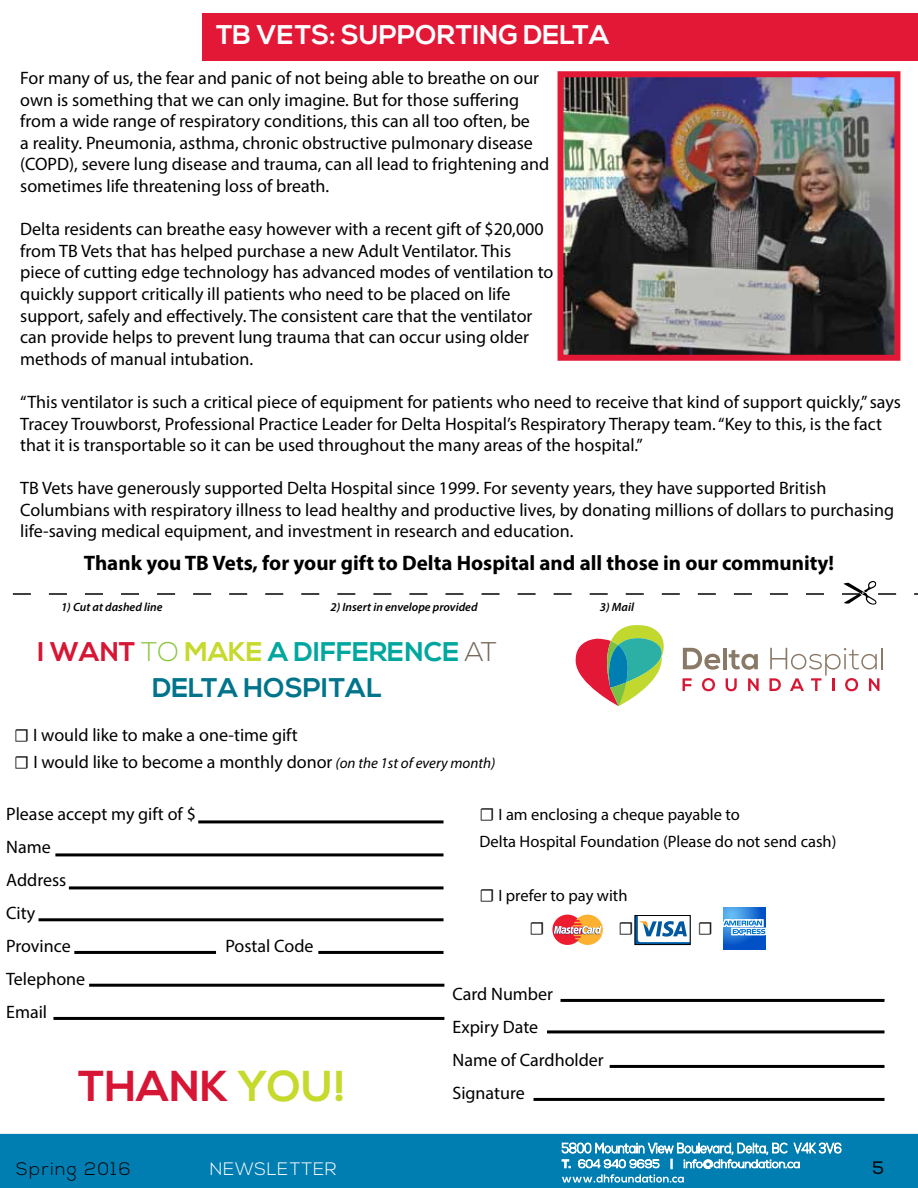
<style>
.page{position:relative;width:918px;height:1188px;background:#fff}
.page>*{position:absolute;margin:0;border:0;box-sizing:border-box;transform-origin:0 0}
.t1{font:700 43.2px "Nexa";color:#d71635}
.t2{font:700 27px "Nexa";color:#fff}
.t3{font:700 27px "Nexa";color:#00a79e}
.t4{font:700 27px "Nexa";color:#00748b}
.t5{font:300 27px "Nexa";color:#726658}
.t6{font:700 21px "Myriad Pro";color:#000}
.t7{font:18px/21.6px "Myriad Pro";color:#000}
.t8{font:300 18px "Nexa";letter-spacing:.08em;color:#000}
.t9{font:300 18px "Nexa";letter-spacing:.04em;color:#fff}
.t10{font:18px "Minion Pro";color:#000}
.t11{font:18px "Nexa";color:#000}
.t12{font:16.5px/27px "Myriad Pro";color:#000}
.t13{font:italic 600 12px "Myriad Pro";color:#000}
.s1{color:#d71635}
.s2{font-weight:300;color:#8dc63f}
.s3{color:#c6d92d}
.s4{font-family:"Minion Pro"}
.s5{font-style:italic;font-size:15px}
.s6{font-family:"Minion Pro";font-size:18px}
</style>
<div class="page">
<div style="left:0;top:1134px;width:918px;height:54px;background:#007db1"></div>
<div style="left:202px;top:14px;width:716px;height:47px;background:#e31837"></div>
<img style="left:565px;top:78px;width:328px;height:276px">
<div style="left:558px;top:71px;width:342px;height:290px;border:6px solid #e31837"></div>
<svg style="left:683px;top:648px;width:38px;height:22px"></svg>
<hr style="left:723px;top:648px;width:4px;height:21px;background:#8a7967">
<svg style="left:729px;top:650px;width:29px;height:20px"></svg>
<svg style="left:683px;top:678px;width:9px;height:13px"></svg>
<svg style="left:702px;top:678px;width:13px;height:13px"></svg>
<svg style="left:726px;top:678px;width:11px;height:13px"></svg>
<svg style="left:748px;top:678px;width:11px;height:13px"></svg>
<svg style="left:770px;top:648px;width:112px;height:43px"></svg>
<svg style="left:576px;top:625px;width:88px;height:81px"></svg>
<svg style="left:562px;top:1142px;width:279px;height:41px"></svg>
<hr style="left:89px;top:984px;width:355px;height:3px;background:#000">
<svg style="left:12px;top:581px;width:906px;height:24px"></svg>
<hr style="left:55px;top:853px;width:389px;height:3px;background:#000">
<hr style="left:198px;top:820px;width:246px;height:3px;background:#000">
<hr style="left:69px;top:886px;width:375px;height:3px;background:#000">
<hr style="left:39px;top:918px;width:405px;height:3px;background:#000">
<hr style="left:318px;top:951px;width:126px;height:3px;background:#000">
<hr style="left:74px;top:951px;width:142px;height:3px;background:#000">
<hr style="left:53px;top:1017px;width:391px;height:3px;background:#000">
<svg style="left:723px;top:908px;width:42px;height:42px"></svg>
<svg style="left:723px;top:920px;width:43px;height:15px"></svg>
<svg style="left:552px;top:915px;width:51px;height:30px"></svg>
<svg style="left:636px;top:917px;width:53px;height:26px"></svg>
<div style="left:634px;top:915px;width:57px;height:30px;border:1px solid #000"></div>
<hr style="left:561px;top:999px;width:324px;height:3px;background:#000">
<hr style="left:547px;top:1030px;width:338px;height:3px;background:#000">
<hr style="left:610px;top:1065px;width:275px;height:3px;background:#000">
<hr style="left:534px;top:1098px;width:351px;height:3px;background:#000">
<h2 class="t2" style="left:216px;top:19px;width:395px">TB VETS: SUPPORTING DELTA</h2>
<p class="t7" style="left:20px;top:67px;width:531px">For many of us, the fear and panic of not being able to breathe on our own is something that we can only imagine. But for those suffering from a wide range of respiratory conditions, this can all too often, be<br>a reality. Pneumonia, asthma, chronic obstructive pulmonary disease (COPD), severe lung disease and trauma, can all lead to frightening and sometimes life threatening loss of breath.</p>
<p class="t7" style="left:20px;top:218px;width:535px">Delta residents can breathe easy however with a recent gift of $20,000 from TB Vets that has helped purchase a new Adult Ventilator. This piece of cutting edge technology has advanced modes of ventilation to quickly support critically ill patients who need to be placed on life support, safely and effectively. The consistent care that the ventilator can provide helps to prevent lung trauma that can occur using older methods of manual intubation.</p>
<p class="t7" style="left:20px;top:391px;width:882px">“This ventilator is such a critical piece of equipment for patients who need to receive that kind of support quickly,” says<br>Tracey Trouwborst, Professional Practice Leader for Delta Hospital’s Respiratory Therapy team. “Key to this, is the fact that it is transportable so it can be used throughout the many areas of the hospital.”</p>
<p class="t7" style="left:20px;top:477px;width:875px">TB Vets have generously supported Delta Hospital since 1999. For seventy years, they have supported British<br>Columbians with respiratory illness to lead healthy and productive lives, by donating millions of dollars to purchasing life-saving medical equipment, and investment in research and education.</p>
<p class="t6" style="left:84px;top:549px;width:752px">Thank you TB Vets, for your gift to Delta Hospital and all those in our community!</p>
<p class="t13" style="left:61px;top:600px;width:103px">1) Cut at dashed line</p>
<p class="t13" style="left:330px;top:600px;width:149px">2) Insert in envelope provided</p>
<p class="t13" style="left:600px;top:600px;width:36px">3) Mail</p>
<h2 class="t3" style="left:37px;top:636px;width:369px"><span class="s1">I WANT</span> <span class="s2">TO</span> <span class="s3">MAKE</span> A DIFFERENCE</h2>
<h2 class="t5" style="left:465px;top:636px;width:33px">AT</h2>
<h2 class="t4" style="left:153px;top:672px;width:231px">DELTA HOSPITAL</h2>
<p class="t7" style="left:14px;top:721px;width:483px;line-height:27px"><span class="s4">☐</span> I would like to make a one-time gift<br><span class="s4">☐</span> I would like to become a monthly donor <span class="s5">(on the 1st of every month)</span></p>
<p class="t12" style="left:480px;top:800px;width:358px"><span class="s6">☐</span> I am enclosing a cheque payable to<br>Delta Hospital Foundation (Please do not send cash)</p>
<p class="t12" style="left:480px;top:881px;width:150px"><span class="s6">☐</span> I prefer to pay with</p>
<p class="t10" style="left:529px;top:916px;width:17px">☐</p>
<p class="t10" style="left:619px;top:916px;width:17px">☐</p>
<p class="t10" style="left:698px;top:916px;width:17px">☐</p>
<p class="t7" style="left:6px;top:797px;width:191px;line-height:33px">Please accept my gift of $<br>Name<br>Address<br>City<br>Province</p>
<p class="t7" style="left:225px;top:935px;width:90px">Postal Code</p>
<p class="t7" style="left:6px;top:962px;width:81px;line-height:33px">Telephone<br>Email</p>
<h1 class="t1" style="left:78px;top:1061px;width:269px">THANK <span class="s3">YOU!</span></h1>
<p class="t7" style="left:453px;top:977px;width:153px;line-height:33px">Card Number<br>Expiry Date<br>Name of Cardholder</p>
<p class="t7" style="left:453px;top:1082px;width:74px">Signature</p>
<p class="t8" style="left:16px;top:1158px;width:116px">SPRING 2016</p>
<p class="t9" style="left:210px;top:1158px;width:128px">NEWSLETTER</p>
<p class="t11" style="left:872px;top:1157px;width:13px">5</p>
</div>
